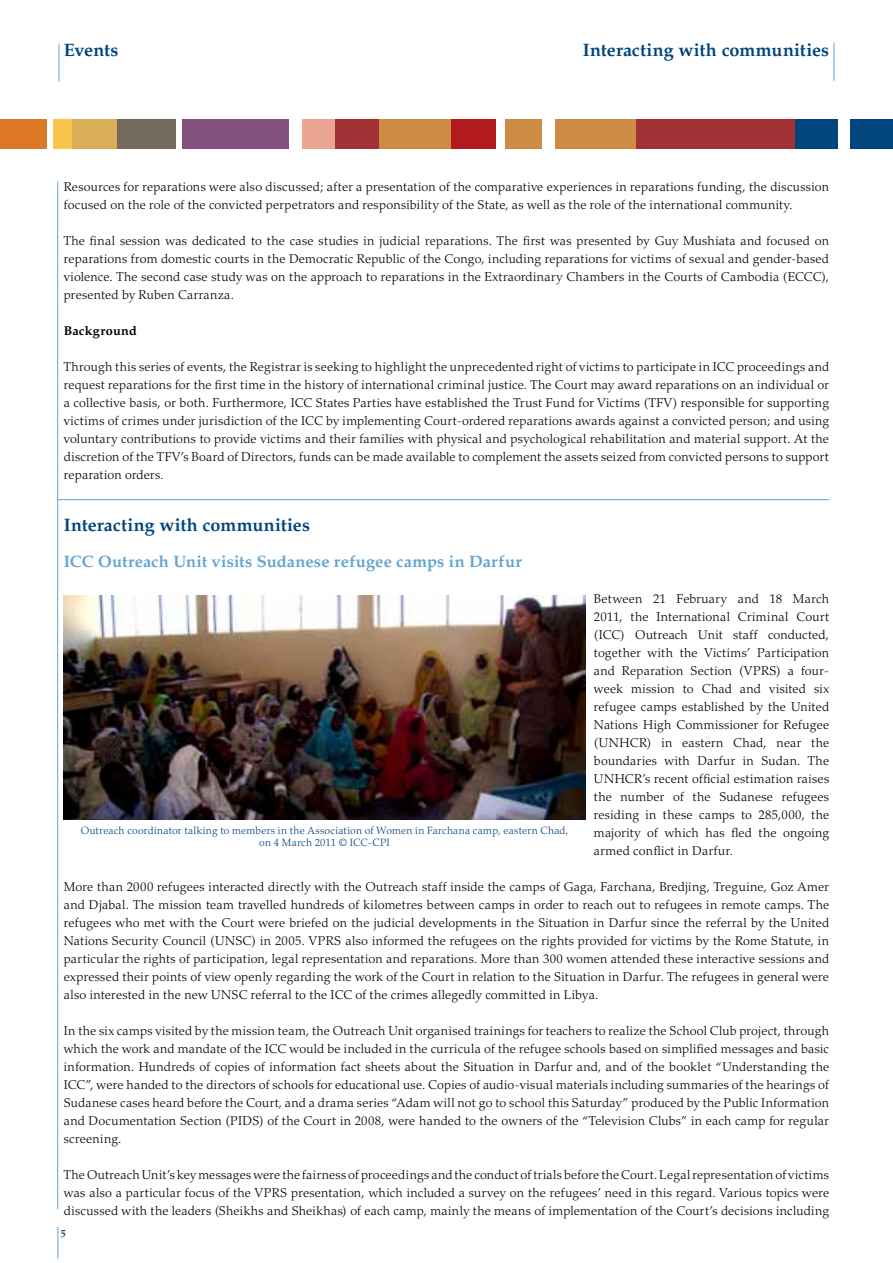
<style>
.page{position:relative;width:893px;height:1263px;background:#fff}
.page>*{position:absolute;margin:0;border:0;box-sizing:border-box;transform-origin:0 0}
.t1{font:18px "Palatino Bold Os F";letter-spacing:.005em;color:#00457d}
.t2{font:16.5px "Palatino Bold Os F";letter-spacing:.01em;color:#62a4d3}
.t3{font:300 12.75px/18px "Palatino";letter-spacing:.015em;color:#000;text-align:justify}
.t4{font:12.75px "Palatino Bold Os F";letter-spacing:.02em;color:#000}
.t5{font:300 10.5px/12.6px "Palatino";letter-spacing:.025em;color:#00457d;text-align:center}
.t6{font:10.5px "Palatino Bold Os F";color:#00457d}
</style>
<div class="page">
<div style="left:0;top:119px;width:47px;height:30px;background:#dc7726"></div>
<div style="left:54px;top:119px;width:18px;height:30px;background:#f9c54a"></div>
<div style="left:72px;top:119px;width:45px;height:30px;background:#daad59"></div>
<div style="left:117px;top:119px;width:58px;height:30px;background:#756b5c"></div>
<div style="left:183px;top:119px;width:106px;height:30px;background:#83517e"></div>
<div style="left:302px;top:119px;width:33px;height:30px;background:#eaa693"></div>
<div style="left:335px;top:119px;width:44px;height:30px;background:#a13134"></div>
<div style="left:379px;top:119px;width:72px;height:30px;background:#ce8b44"></div>
<div style="left:451px;top:119px;width:44px;height:30px;background:#b11b1e"></div>
<div style="left:505px;top:119px;width:37px;height:30px;background:#ce8b44"></div>
<div style="left:556px;top:119px;width:81px;height:30px;background:#ce8b44"></div>
<div style="left:637px;top:119px;width:158px;height:30px;background:#a13134"></div>
<div style="left:795px;top:119px;width:43px;height:30px;background:#00457d"></div>
<div style="left:850px;top:119px;width:43px;height:30px;background:#00457d"></div>
<hr style="left:57px;top:182px;width:1px;height:1027px;background:#62a4d3">
<hr style="left:58px;top:1227px;width:1px;height:32px;background:#62a4d3">
<hr style="left:59px;top:44px;width:1px;height:38px;background:#62a4d3">
<hr style="left:834px;top:43px;width:1px;height:38px;background:#62a4d3">
<hr style="left:58px;top:499px;width:771px;height:1px;background:#62a4d3">
<img style="left:64px;top:595px;width:521px;height:224px">
<h1 class="t1" style="left:64px;top:39px;width:56px">Events</h1>
<h1 class="t1" style="left:583px;top:39px;width:248px">Interacting with communities</h1>
<p class="t3" style="left:64px;top:177px;width:767px">Resources for reparations were also discussed; after a presentation of the comparative experiences in reparations funding, the discussion focused on the role of the convicted perpetrators and responsibility of the State, as well as the role of the international community.</p>
<p class="t3" style="left:64px;top:231px;width:767px">The final session was dedicated to the case studies in judicial reparations. The first was presented by Guy Mushiata and focused on reparations from domestic courts in the Democratic Republic of the Congo, including reparations for victims of sexual and gender-based violence. The second case study was on the approach to reparations in the Extraordinary Chambers in the Courts of Cambodia (ECCC), presented by Ruben Carranza.</p>
<p class="t4" style="left:64px;top:323px;width:75px">Background</p>
<p class="t3" style="left:64px;top:357px;width:767px">Through this series of events, the Registrar is seeking to highlight the unprecedented right of victims to participate in ICC proceedings and request reparations for the first time in the history of international criminal justice. The Court may award reparations on an individual or a collective basis, or both. Furthermore, ICC States Parties have established the Trust Fund for Victims (TFV) responsible for supporting victims of crimes under jurisdiction of the ICC by implementing Court-ordered reparations awards against a convicted person; and using voluntary contributions to provide victims and their families with physical and psychological rehabilitation and material support. At the discretion of the TFV’s Board of Directors, funds can be made available to complement the assets seized from convicted persons to support reparation orders.</p>
<h1 class="t1" style="left:64px;top:514px;width:248px">Interacting with communities</h1>
<p class="t2" style="left:64px;top:552px;width:460px">ICC Outreach Unit visits Sudanese refugee camps in Darfur</p>
<p class="t3" style="left:594px;top:590px;width:237px">Between 21 February and 18 March 2011, the International Criminal Court (ICC) Outreach Unit staff conducted, together with the Victims’ Participation and Reparation Section (VPRS) a four&shy;week mission to Chad and visited six refugee camps established by the United Nations High Commissioner for Refugee (UNHCR) in eastern Chad, near the boundaries with Darfur in Sudan. The UNHCR’s recent official estimation raises the number of the Sudanese refugees residing in these camps to 285,000, the majority of which has fled the ongoing armed conflict in Darfur.</p>
<p class="t3" style="left:64px;top:878px;width:767px">More than 2000 refugees interacted directly with the Outreach staff inside the camps of Gaga, Farchana, Bredjing, Treguine, Goz Amer and Djabal. The mission team travelled hundreds of kilometres between camps in order to reach out to refugees in remote camps. The refugees who met with the Court were briefed on the judicial developments in the Situation in Darfur since the referral by the United Nations Security Council (UNSC) in 2005. VPRS also informed the refugees on the rights provided for victims by the Rome Statute, in particular the rights of participation, legal representation and reparations. More than 300 women attended these interactive sessions and expressed their points of view openly regarding the work of the Court in relation to the Situation in Darfur. The refugees in general were also interested in the new UNSC referral to the ICC of the crimes allegedly committed in Libya.</p>
<p class="t3" style="left:64px;top:1022px;width:767px">In the six camps visited by the mission team, the Outreach Unit organised trainings for teachers to realize the School Club project, through which the work and mandate of the ICC would be included in the curricula of the refugee schools based on simplified messages and basic information. Hundreds of copies of information fact sheets about the Situation in Darfur and, and of the booklet “Understanding the ICC”, were handed to the directors of schools for educational use. Copies of audio-visual materials including summaries of the hearings of Sudanese cases heard before the Court, and a drama series “Adam will not go to school this Saturday” produced by the Public Information and Documentation Section (PIDS) of the Court in 2008, were handed to the owners of the “Television Clubs” in each camp for regular screening.</p>
<p class="t3" style="left:64px;top:1166px;width:767px">The Outreach Unit’s key messages were the fairness of proceedings and the conduct of trials before the Court. Legal representation of victims was also a particular focus of the VPRS presentation, which included a survey on the refugees’ need in this regard. Various topics were discussed with the leaders (Sheikhs and Sheikhas) of each camp, mainly the means of implementation of the Court’s decisions including</p>
<p class="t5" style="left:81px;top:824px;width:489px">Outreach coordinator talking to members in the Association of Women in Farchana camp, eastern Chad, on 4 March 2011 © ICC-CPI</p>
<p class="t6" style="left:61px;top:1225px;width:7px">5</p>
</div>
